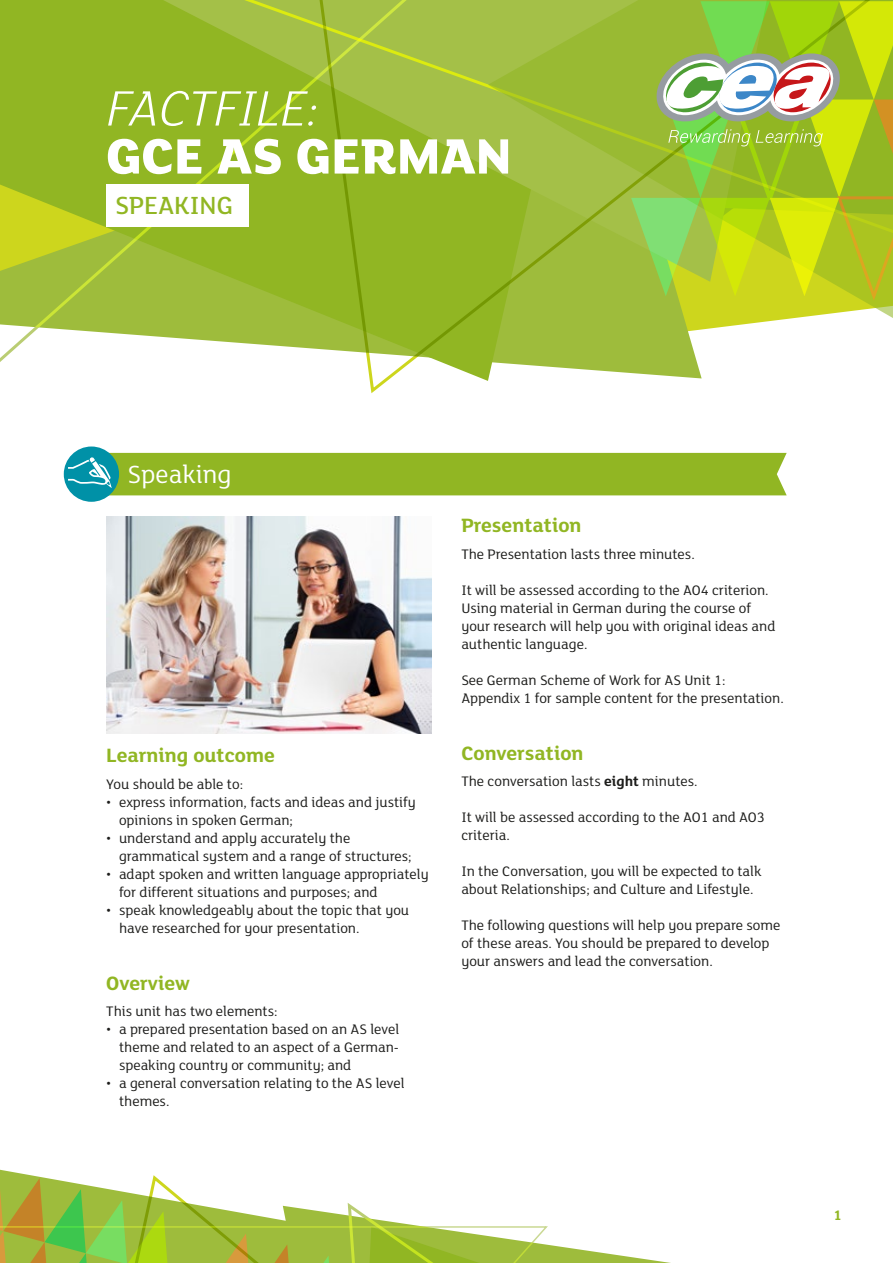
<style>
.page{position:relative;width:893px;height:1263px;background:#fff}
.page>*{position:absolute;margin:0;border:0;box-sizing:border-box;transform-origin:0 0}
.t1{font:800 54px "FS Lola";color:#fff}
.t2{font:italic 300 54px "FS Lola";color:#fff}
.t3{font:500 27px "FS Lola";color:#91b623}
.t4{font:27px "FS Lola";color:#fff}
.t5{font:700 21px "FS Lola";color:#91b623}
.t6{font:15px/18px "FS Lola";color:#1d1d1b}
.t7{font:700 15px "FS Lola";color:#91b623}
.s1{font-weight:700}
</style>
<div class="page">
<svg style="left:0;top:1169px;width:671px;height:94px"></svg>
<svg style="left:0;top:0;width:313px;height:362px;background:#a0bf3a"></svg>
<svg style="left:313px;top:0;width:580px;height:393px"></svg>
<svg style="left:631px;top:1px;width:262px;height:301px;background:#aaca3d"></svg>
<div style="left:106px;top:184px;width:142px;height:42px;background:#fff"></div>
<div style="left:64px;top:446px;width:55px;height:56px;background:#0091a7;border-radius:50%"></div>
<svg style="left:68px;top:453px;width:719px;height:42px;background:#8ab52e"></svg>
<img style="left:106px;top:517px;width:326px;height:216px">
<h1 class="t2" style="left:106px;top:73px;width:214px">FACTFILE:</h1>
<h1 class="t1" style="left:106px;top:119px;width:407px">GCE AS GERMAN</h1>
<h2 class="t3" style="left:115px;top:188px;width:119px">SPEAKING</h2>
<h2 class="t4" style="left:128px;top:456px;width:106px">Speaking</h2>
<h3 class="t5" style="left:106px;top:741px;width:170px">Learning outcome</h3>
<p class="t6" style="left:106px;top:774px;width:138px">You should be able to:</p>
<p class="t6" style="left:119px;top:792px;width:298px;text-indent:-13px">• express information, facts and ideas and justify opinions in spoken German;</p>
<p class="t6" style="left:119px;top:828px;width:294px;text-indent:-13px">• understand and apply accurately the grammatical system and a range of structures;</p>
<p class="t6" style="left:119px;top:864px;width:311px;text-indent:-13px">• adapt spoken and written language appropriately for different situations and purposes; and</p>
<p class="t6" style="left:119px;top:900px;width:292px;text-indent:-13px">• speak knowledgeably about the topic that you have researched for your presentation.</p>
<h3 class="t5" style="left:106px;top:968px;width:85px">Overview</h3>
<p class="t6" style="left:106px;top:1001px;width:173px">This unit has two elements:</p>
<p class="t6" style="left:119px;top:1019px;width:282px;text-align:justify;text-indent:-13px">• a prepared presentation based on an AS level theme and related to an aspect of a German&shy;speaking country or community; and</p>
<p class="t6" style="left:119px;top:1073px;width:287px;text-indent:-13px">• a general conversation relating to the AS level themes.</p>
<h3 class="t5" style="left:461px;top:511px;width:122px">Presentation</h3>
<p class="t6" style="left:461px;top:544px;width:235px">The Presentation lasts three minutes.</p>
<p class="t6" style="left:461px;top:580px;width:316px">It will be assessed according to the AO4 criterion.<br>Using material in German during the course of your research will help you with original ideas and authentic language.</p>
<p class="t6" style="left:461px;top:670px;width:324px">See German Scheme of Work for AS Unit 1:<br>Appendix 1 for sample content for the presentation.</p>
<h3 class="t5" style="left:461px;top:739px;width:124px">Conversation</h3>
<p class="t6" style="left:461px;top:772px;width:238px">The conversation lasts <span class="s1">eight</span> minutes.</p>
<p class="t6" style="left:461px;top:808px;width:305px">It will be assessed according to the AO1 and AO3 criteria.</p>
<p class="t6" style="left:461px;top:862px;width:302px">In the Conversation, you will be expected to talk about Relationships; and Culture and Lifestyle.</p>
<p class="t6" style="left:461px;top:916px;width:320px">The following questions will help you prepare some of these areas. You should be prepared to develop your answers and lead the conversation.</p>
<p class="t7" style="left:834px;top:1205px;width:10px">1</p>
</div>
